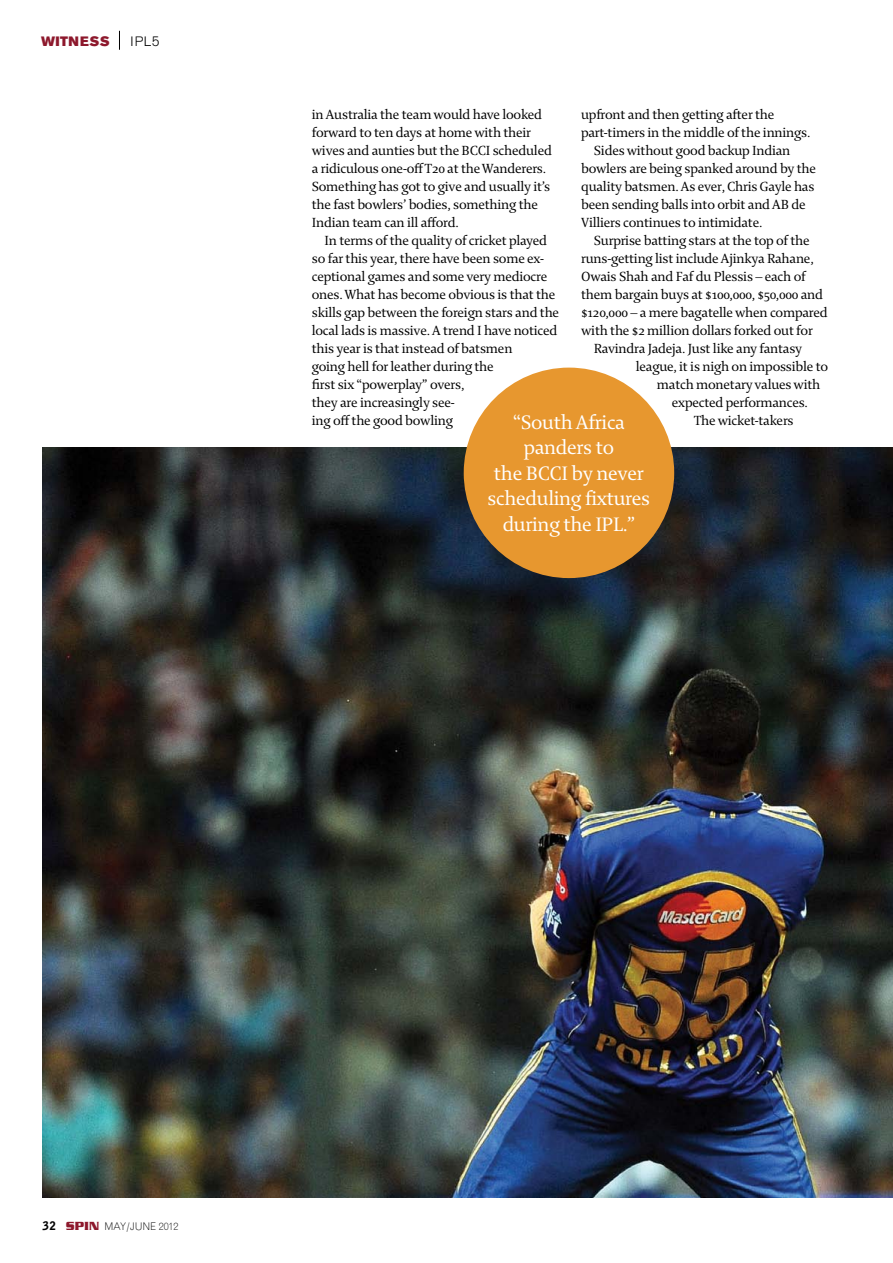
<style>
.page{position:relative;width:893px;height:1263px;background:#fff}
.page>*{position:absolute;margin:0;border:0;box-sizing:border-box;transform-origin:0 0}
.t1{font:21px/25.5px "Enigma 2";letter-spacing:-.02em;color:#fff;text-align:center}
.t2{font:14.25px/18px "Enigma 2";letter-spacing:-.02em;color:#000}
.t3{font:13.5px "Akzidenz Grotesk BE Super";letter-spacing:.035em;color:#8d182c}
.t4{font:300 13.5px "Akzidenz Grotesk BE";color:#000}
.t5{font:300 10.5px "Grotesque";letter-spacing:-.01em;color:#000}
.s1{font-weight:900;font-size:11.55px}
.s2{font-family:"Serpentine";font-weight:700;font-size:12.75px;color:#8d182c}
</style>
<div class="page">
<img style="left:43px;top:448px;width:850px;height:749px">
<svg style="left:119px;top:31px;width:1px;height:19px"></svg>
<div style="left:464px;top:368px;width:210px;height:210px;background:#e7972f;border-radius:50%"></div>
<p class="t3" style="left:41px;top:33px;width:70px">WITNESS</p>
<p class="t4" style="left:131px;top:33px;width:31px">IPl5</p>
<p class="t2" style="left:581px;top:105px;width:195px">upfront and then getting after the</p>
<p class="t2" style="left:581px;top:123px;width:231px">part-timers in the middle of the innings.</p>
<p class="t2" style="left:594px;top:141px;width:198px">Sides without good backup Indian</p>
<p class="t2" style="left:581px;top:159px;width:237px">bowlers are being spanked around by the</p>
<p class="t2" style="left:581px;top:177px;width:235px">quality batsmen. As ever, Chris Gayle has</p>
<p class="t2" style="left:581px;top:195px;width:226px">been sending balls into orbit and AB de</p>
<p class="t2" style="left:581px;top:213px;width:183px">Villiers continues to intimidate.</p>
<p class="t2" style="left:594px;top:231px;width:217px">Surprise batting stars at the top of the</p>
<p class="t2" style="left:581px;top:249px;width:234px">runs-getting list include Ajinkya Rahane,</p>
<p class="t2" style="left:581px;top:267px;width:226px">Owais Shah and Faf du Plessis – each of</p>
<p class="t2" style="left:581px;top:285px;width:243px">them bargain buys at $100,000, $50,000 and</p>
<p class="t2" style="left:581px;top:303px;width:248px">$120,000 – a mere bagatelle when compared</p>
<p class="t2" style="left:581px;top:321px;width:233px">with the $2 million dollars forked out for</p>
<p class="t2" style="left:594px;top:339px;width:210px">Ravindra Jadeja. Just like any fantasy</p>
<p class="t2" style="left:636px;top:357px;width:194px">league, it is nigh on impossible to</p>
<p class="t2" style="left:657px;top:375px;width:165px">match monetary values with</p>
<p class="t2" style="left:672px;top:393px;width:138px">expected performances.</p>
<p class="t2" style="left:694px;top:411px;width:102px">The wicket-takers</p>
<p class="t2" style="left:312px;top:105px;width:242px">in Australia the team would have looked forward to ten days at home with their wives and aunties but the BCCI scheduled a ridiculous one-off T20 at the Wanderers.<br>Something has got to give and usually it’s the fast bowlers’ bodies, something the Indian team can ill afford.</p>
<p class="t2" style="left:312px;top:231px;width:249px;text-indent:13px">In terms of the quality of cricket played so far this year, there have been some ex&shy;ceptional games and some very mediocre ones. What has become obvious is that the skills gap between the foreign stars and the local lads is massive. A trend I have noticed this year is that instead of batsmen<br>going hell for leather during the<br>first six “powerplay” overs,<br>they are increasingly see-<br>ing off the good bowling</p>
<h1 class="t1" style="left:487px;top:409px;width:164px">“South Africa panders to<br>the BCCI by never scheduling fixtures during the IPL.”</h1>
<p class="t5" style="left:42px;top:1220px;width:138px"><span class="s1">32</span> <span class="s2">Spin</span> MAY/JUNE 2012</p>
</div>
